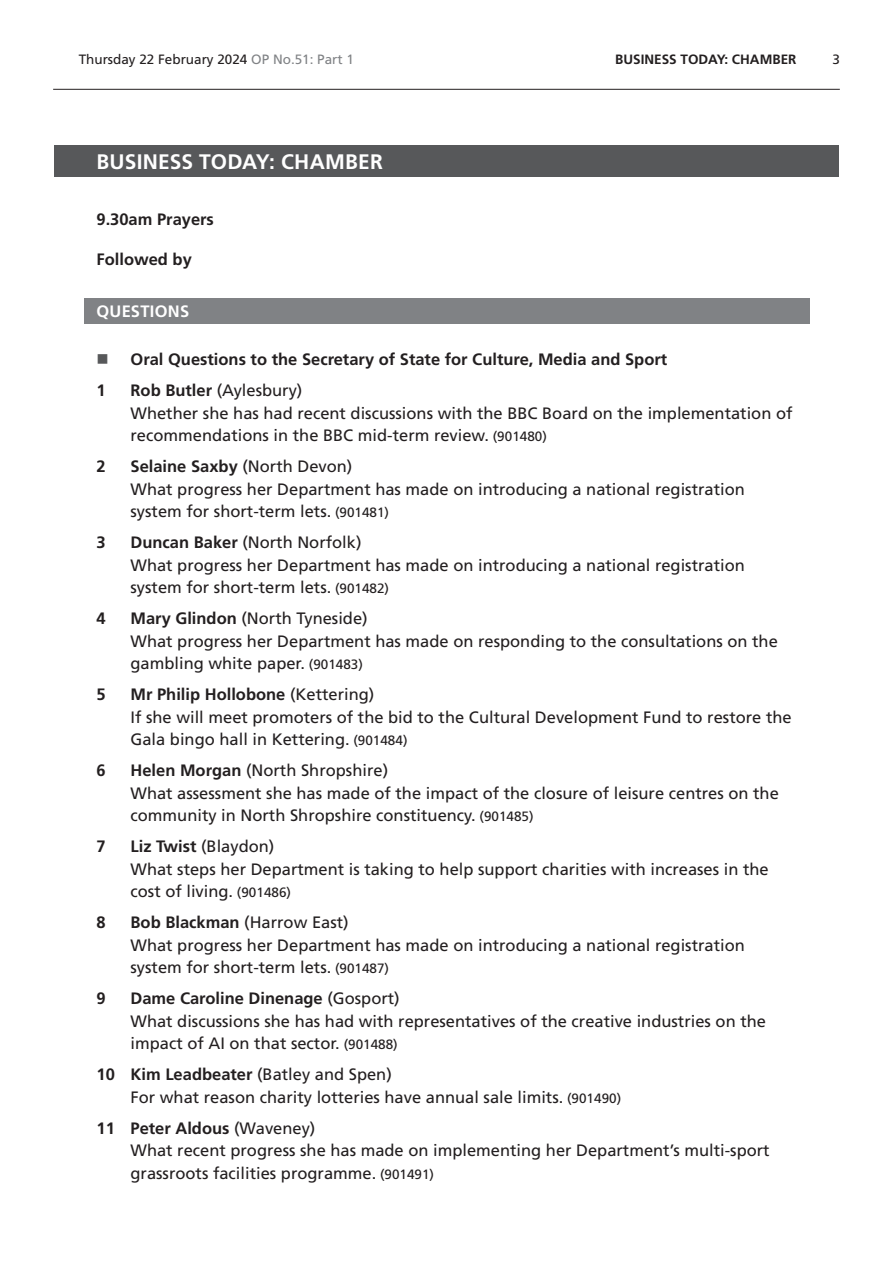
<style>
.page{position:relative;width:893px;height:1263px;background:#fff}
.page>*{position:absolute;margin:0;border:0;box-sizing:border-box;transform-origin:0 0}
.Heading1Grey{font:700 21px "Frutiger LT Std";letter-spacing:.01em;color:#fff}
.t1{font:16.5px/22.5px "Frutiger LT Std";color:#231f20}
.BoldTimingHeading{font:700 16.5px "Frutiger LT Std";color:#231f20}
.Heading2Grey{font:700 16.5px "Frutiger LT Std";letter-spacing:.015em;color:#fff}
.t2{font:13.5px "Frutiger LT Std";color:#231f20}
.t3{font:700 13.5px "Frutiger LT Std";color:#231f20}
.s1{color:#808285}
.s2{font-weight:700}
.s3{font-size:13.5px}
</style>
<div class="page">
<hr style="left:53px;top:89px;width:787px;height:1px;background:#231f20">
<div style="left:54px;top:146px;width:785px;height:31px;background:#57585a"></div>
<div style="left:84px;top:298px;width:725px;height:25px;background:#808285"></div>
<p class="t2" style="left:79px;top:52px;width:277px">Thursday 22 February 2024 <span class="s1">OP No.51: Part 1</span></p>
<p class="t3" style="left:615px;top:52px;width:17px">Business</p>
<p class="t3" style="left:680px;top:52px;width:28px">Today</p>
<p class="t3" style="left:724px;top:52px;width:26px">: Chamber</p>
<p class="t2" style="left:832px;top:52px;width:9px">3</p>
<h2 class="Heading1Grey" style="left:97px;top:149px;width:288px">BUSINESS TODAY: CHAMBER</h2>
<p class="BoldTimingHeading" style="left:97px;top:210px;width:119px">9.30am Prayers</p>
<p class="BoldTimingHeading" style="left:97px;top:249px;width:97px">Followed by</p>
<h2 class="Heading2Grey" style="left:97px;top:302px;width:94px">QUESTIONS</h2>
<p class="BoldTimingHeading" style="left:131px;top:350px;width:538px">Oral Questions to the Secretary of State for Culture, Media and Sport</p>
<p class="BoldTimingHeading" style="left:97px;top:381px;width:11px">1</p>
<p class="t1" style="left:131px;top:379px;width:663px"><span class="s2">Rob Butler</span> (Aylesbury)<br>Whether she has had recent discussions with the BBC Board on the implementation of recommendations in the BBC mid-term review. <span class="s3">(901480)</span></p>
<p class="BoldTimingHeading" style="left:97px;top:457px;width:11px">2</p>
<p class="t1" style="left:131px;top:455px;width:616px"><span class="s2">Selaine Saxby</span> (North Devon)<br>What progress her Department has made on introducing a national registration system for short-term lets. <span class="s3">(901481)</span></p>
<p class="BoldTimingHeading" style="left:97px;top:533px;width:11px">3</p>
<p class="t1" style="left:131px;top:531px;width:616px"><span class="s2">Duncan Baker</span> (North Norfolk)<br>What progress her Department has made on introducing a national registration system for short-term lets. <span class="s3">(901482)</span></p>
<p class="BoldTimingHeading" style="left:97px;top:609px;width:11px">4</p>
<p class="t1" style="left:131px;top:607px;width:649px"><span class="s2">Mary Glindon</span> (North Tyneside)<br>What progress her Department has made on responding to the consultations on the gambling white paper. <span class="s3">(901483)</span></p>
<p class="BoldTimingHeading" style="left:97px;top:685px;width:11px">5</p>
<p class="t1" style="left:131px;top:683px;width:663px"><span class="s2">Mr Philip Hollobone</span> (Kettering)<br>If she will meet promoters of the bid to the Cultural Development Fund to restore the<br>Gala bingo hall in Kettering. <span class="s3">(901484)</span></p>
<p class="BoldTimingHeading" style="left:97px;top:761px;width:11px">6</p>
<p class="t1" style="left:131px;top:759px;width:650px"><span class="s2">Helen Morgan</span> (North Shropshire)<br>What assessment she has made of the impact of the closure of leisure centres on the community in North Shropshire constituency. <span class="s3">(901485)</span></p>
<p class="BoldTimingHeading" style="left:97px;top:837px;width:11px">7</p>
<p class="t1" style="left:131px;top:835px;width:640px"><span class="s2">Liz Twist</span> (Blaydon)<br>What steps her Department is taking to help support charities with increases in the cost of living. <span class="s3">(901486)</span></p>
<p class="BoldTimingHeading" style="left:97px;top:913px;width:11px">8</p>
<p class="t1" style="left:131px;top:911px;width:616px"><span class="s2">Bob Blackman</span> (Harrow East)<br>What progress her Department has made on introducing a national registration system for short-term lets. <span class="s3">(901487)</span></p>
<p class="BoldTimingHeading" style="left:97px;top:989px;width:11px">9</p>
<p class="t1" style="left:131px;top:987px;width:637px"><span class="s2">Dame Caroline Dinenage</span> (Gosport)<br>What discussions she has had with representatives of the creative industries on the impact of AI on that sector. <span class="s3">(901488)</span></p>
<p class="t1" style="left:131px;top:1063px;width:492px;text-indent:-34px"><span class="s2">10 Kim Leadbeater</span> (Batley and Spen)<br>For what reason charity lotteries have annual sale limits. <span class="s3">(901490)</span></p>
<p class="t1" style="left:131px;top:1117px;width:641px;text-indent:-34px"><span class="s2">11 Peter Aldous</span> (Waveney)<br>What recent progress she has made on implementing her Department’s multi-sport grassroots facilities programme. <span class="s3">(901491)</span></p>
</div>
